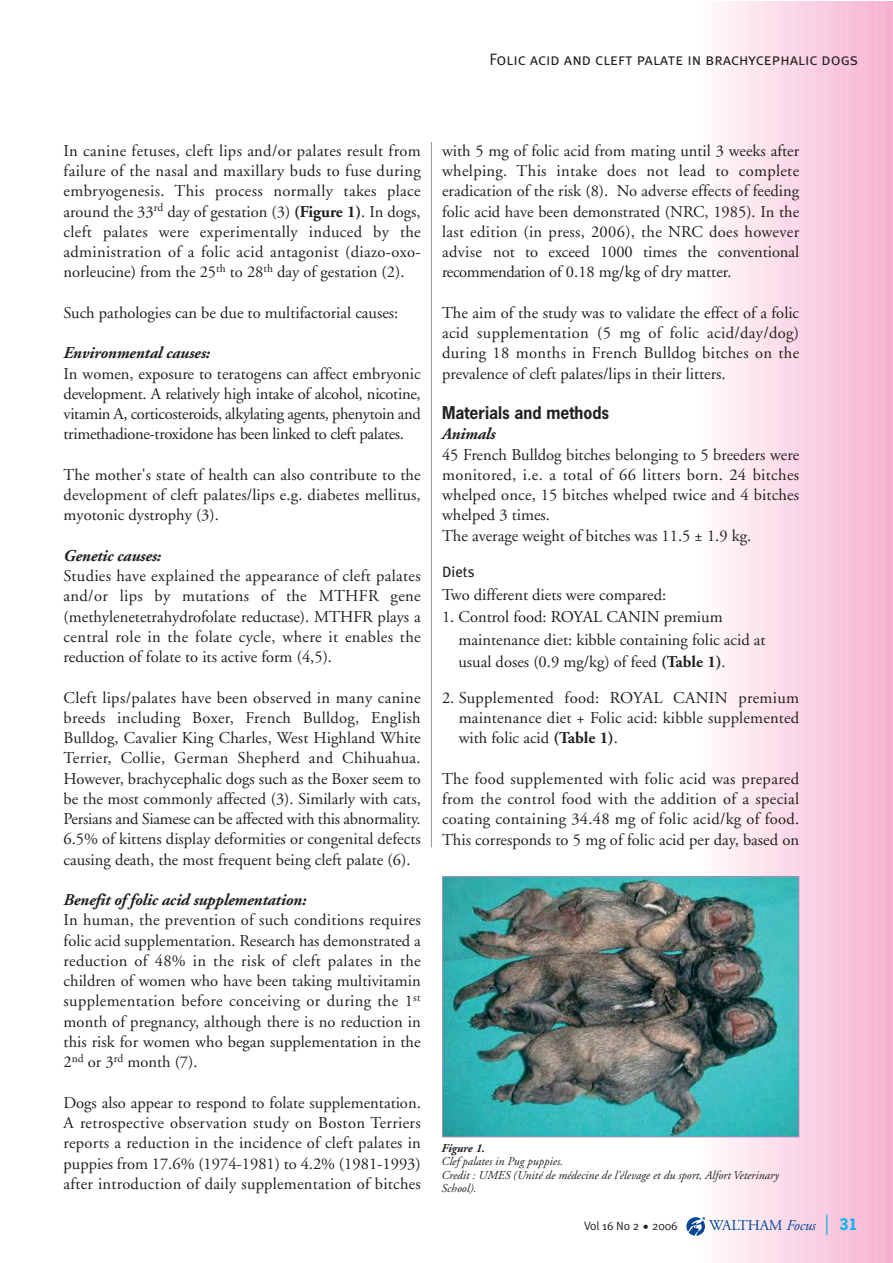
<style>
.page{position:relative;width:893px;height:1263px;background:#fff}
.page>*{position:absolute;margin:0;border:0;box-sizing:border-box;transform-origin:0 0}
.t1{font:16.5px/20.2px "Adobe Garamond";color:#231f20;text-align:justify}
.t2{font:italic 700 16.5px "Adobe Garamond";letter-spacing:-.01em;color:#231f20}
.t3{font:16.5px "Meta Plus Normal Caps";color:#231f20}
.t4{font:700 16.5px "News Gothic";color:#231f20;scale:.95 1}
.t5{font:15px "Adobe Garamond";letter-spacing:-.01em;color:#034694}
.t6{font:15px "Meta Plus";color:#231f20}
.t7{font:700 15px "News Gothic";color:#00b3f0}
.t8{font:italic 12px/13.5px "Adobe Garamond";color:#231f20}
.t9{font:12px "Meta Plus Normal";letter-spacing:-.01em;color:#231f20}
.t10{font:italic 700 12px "Adobe Garamond";color:#231f20}
.s1{font-weight:700}
.s2{font-style:italic}
</style>
<div class="page">
<div style="left:704px;top:1px;width:5px;height:1262px;background:#fffbfd"></div>
<div style="left:708px;top:1px;width:5px;height:1262px;background:#fef9fb"></div>
<div style="left:713px;top:1px;width:6px;height:1262px;background:#fef6fa"></div>
<div style="left:719px;top:1px;width:5px;height:1262px;background:#fef4f8"></div>
<div style="left:723px;top:1px;width:5px;height:1262px;background:#fef2f7"></div>
<div style="left:728px;top:1px;width:6px;height:1262px;background:#fdf0f6"></div>
<div style="left:734px;top:1px;width:5px;height:1262px;background:#fdeef4"></div>
<div style="left:738px;top:1px;width:5px;height:1262px;background:#fdecf4"></div>
<div style="left:742px;top:1px;width:5px;height:1262px;background:#fdebf3"></div>
<div style="left:747px;top:1px;width:6px;height:1262px;background:#fde8f1"></div>
<div style="left:753px;top:1px;width:5px;height:1262px;background:#fce6f0"></div>
<div style="left:757px;top:1px;width:5px;height:1262px;background:#fce5ef"></div>
<div style="left:761px;top:1px;width:5px;height:1262px;background:#fce3ee"></div>
<div style="left:766px;top:1px;width:5px;height:1262px;background:#fce1ec"></div>
<div style="left:770px;top:1px;width:5px;height:1262px;background:#fcdfec"></div>
<div style="left:774px;top:1px;width:5px;height:1262px;background:#fbdeeb"></div>
<div style="left:778px;top:1px;width:5px;height:1262px;background:#fbdcea"></div>
<div style="left:783px;top:1px;width:5px;height:1262px;background:#fbdae8"></div>
<div style="left:787px;top:1px;width:5px;height:1262px;background:#fbd8e7"></div>
<div style="left:791px;top:1px;width:5px;height:1262px;background:#fbd7e6"></div>
<div style="left:795px;top:1px;width:5px;height:1262px;background:#fad5e5"></div>
<svg style="left:798px;top:876px;width:2px;height:262px"></svg>
<div style="left:800px;top:1px;width:5px;height:1262px;background:#fad3e4"></div>
<div style="left:804px;top:1px;width:5px;height:1262px;background:#fad1e3"></div>
<div style="left:808px;top:1px;width:5px;height:1262px;background:#fad0e2"></div>
<div style="left:814px;top:1px;width:5px;height:1262px;background:#f9cde1"></div>
<div style="left:819px;top:1px;width:5px;height:1262px;background:#f9cbdf"></div>
<div style="left:823px;top:1px;width:5px;height:1262px;background:#f9cade"></div>
<div style="left:825px;top:1px;width:5px;height:1262px;background:#f9d0e2"></div>
<div style="left:829px;top:1px;width:5px;height:1262px;background:#f9cfe2"></div>
<div style="left:831px;top:1px;width:5px;height:1262px;background:#f9c6dc"></div>
<div style="left:836px;top:1px;width:5px;height:1262px;background:#f9c5db"></div>
<div style="left:840px;top:1px;width:5px;height:1262px;background:#f8c3da"></div>
<div style="left:844px;top:1px;width:5px;height:1262px;background:#f8cade"></div>
<div style="left:848px;top:1px;width:5px;height:1262px;background:#f8c8dd"></div>
<div style="left:850px;top:1px;width:5px;height:1262px;background:#f8bfd8"></div>
<div style="left:855px;top:1px;width:5px;height:1262px;background:#f8bdd7"></div>
<div style="left:859px;top:1px;width:5px;height:1262px;background:#f8c3db"></div>
<div style="left:863px;top:1px;width:5px;height:1262px;background:#f7c2d9"></div>
<div style="left:867px;top:1px;width:5px;height:1262px;background:#f7b8d4"></div>
<div style="left:872px;top:1px;width:5px;height:1262px;background:#f7b6d2"></div>
<div style="left:876px;top:1px;width:5px;height:1262px;background:#f7bcd6"></div>
<div style="left:878px;top:1px;width:5px;height:1262px;background:#f7b4d1"></div>
<div style="left:880px;top:1px;width:5px;height:1262px;background:#f8bcd6"></div>
<div style="left:884px;top:1px;width:5px;height:1262px;background:#f6b1cf"></div>
<hr style="left:889px;top:1px;width:3px;height:1262px;background:#f6afce">
<svg style="left:686px;top:1217px;width:19px;height:19px"></svg>
<svg style="left:826px;top:1214px;width:1px;height:21px"></svg>
<hr style="left:431px;top:142px;width:1px;height:705px;background:#939598">
<img style="left:444px;top:878px;width:353px;height:257px">
<div style="left:442px;top:876px;width:357px;height:261px;border:1px solid #b289be"></div>
<p class="t3" style="left:489px;top:50px;width:370px">Folic acid and cleft palate in brachycephalic dogs</p>
<p class="t1" style="left:64px;top:141px;width:359px">In canine fetuses, cleft lips and/or palates result from failure of the nasal and maxillary buds to fuse during embryogenesis. This process normally takes place around the 33<sup>rd</sup> day of gestation (3) <span class="s1">(Figure 1)</span>. In dogs, cleft palates were experimentally induced by the administration of a folic acid antagonist (diazo-oxo&shy;norleucine) from the 25<sup>th</sup> to 28<sup>th</sup> day of gestation (2).</p>
<p class="t1" style="left:64px;top:303px;width:336px">Such pathologies can be due to multifactorial causes:</p>
<p class="t2" style="left:64px;top:344px;width:148px">Environmental causes:</p>
<p class="t1" style="left:64px;top:364px;width:359px">In women, exposure to teratogens can affect embryonic development. A relatively high intake of alcohol, nicotine, vitamin A, corticosteroids, alkylating agents, phenytoin and trimethadione-troxidone has been linked to cleft palates.</p>
<p class="t1" style="left:64px;top:465px;width:359px">The mother's state of health can also contribute to the development of cleft palates/lips e.g. diabetes mellitus, myotonic dystrophy (3).</p>
<p class="t2" style="left:64px;top:547px;width:99px">Genetic causes:</p>
<p class="t1" style="left:64px;top:566px;width:359px">Studies have explained the appearance of cleft palates and/or lips by mutations of the MTHFR gene (methylenetetrahydrofolate reductase). MTHFR plays a central role in the folate cycle, where it enables the reduction of folate to its active form (4,5).</p>
<p class="t1" style="left:64px;top:688px;width:359px">Cleft lips/palates have been observed in many canine breeds including Boxer, French Bulldog, English Bulldog, Cavalier King Charles, West Highland White Terrier, Collie, German Shepherd and Chihuahua.<br>However, brachycephalic dogs such as the Boxer seem to be the most commonly affected (3). Similarly with cats, Persians and Siamese can be affected with this abnormality.<br>6.5% of kittens display deformities or congenital defects causing death, the most frequent being cleft palate (6).</p>
<p class="t2" style="left:64px;top:891px;width:244px">Benefit of folic acid supplementation:</p>
<p class="t1" style="left:64px;top:910px;width:359px">In human, the prevention of such conditions requires folic acid supplementation. Research has demonstrated a reduction of 48% in the risk of cleft palates in the children of women who have been taking multivitamin supplementation before conceiving or during the 1<sup>st </sup>month of pregnancy, although there is no reduction in this risk for women who began supplementation in the 2<sup>nd</sup> or 3<sup>rd</sup> month (7).</p>
<p class="t1" style="left:64px;top:1093px;width:359px">Dogs also appear to respond to folate supplementation.<br>A retrospective observation study on Boston Terriers reports a reduction in the incidence of cleft palates in puppies from 17.6% (1974-1981) to 4.2% (1981-1993) after introduction of daily supplementation of bitches</p>
<p class="t1" style="left:442px;top:141px;width:359px">with 5 mg of folic acid from mating until 3 weeks after whelping. This intake does not lead to complete eradication of the risk (8). No adverse effects of feeding folic acid have been demonstrated (NRC, 1985). In the last edition (in press, 2006), the NRC does however advise not to exceed 1000 times the conventional recommendation of 0.18 mg/kg of dry matter.</p>
<p class="t1" style="left:442px;top:303px;width:359px">The aim of the study was to validate the effect of a folic acid supplementation (5 mg of folic acid/day/dog) during 18 months in French Bulldog bitches on the prevalence of cleft palates/lips in their litters.</p>
<p class="t4" style="left:442px;top:402px;width:177px">Materials and methods</p>
<p class="t2" style="left:442px;top:425px;width:55px">Animals</p>
<p class="t1" style="left:442px;top:445px;width:359px;text-align:left">45 French Bulldog bitches belonging to 5 breeders were monitored, i.e. a total of 66 litters born. 24 bitches whelped once, 15 bitches whelped twice and 4 bitches whelped 3 times.<br>The average weight of bitches was 11.5 ± 1.9 kg.</p>
<p class="t6" style="left:442px;top:563px;width:34px">Diets</p>
<p class="t1" style="left:442px;top:585px;width:226px">Two different diets were compared:</p>
<p class="t1" style="left:458px;top:606px;width:309px;line-height:22.5px;text-align:left;text-indent:-16px">1. Control food: ROYAL CANIN premium maintenance diet: kibble containing folic acid at usual doses (0.9 mg/kg) of feed <span class="s1">(Table 1)</span>.</p>
<p class="t1" style="left:459px;top:688px;width:342px;text-indent:-17px">2. Supplemented food: ROYAL CANIN premium maintenance diet + Folic acid: kibble supplemented with folic acid <span class="s1">(Table 1)</span>.</p>
<p class="t1" style="left:442px;top:769px;width:359px">The food supplemented with folic acid was prepared from the control food with the addition of a special coating containing 34.48 mg of folic acid/kg of food.<br>This corresponds to 5 mg of folic acid per day, based on</p>
<p class="t10" style="left:442px;top:1141px;width:45px">Figure 1.</p>
<p class="t8" style="left:442px;top:1155px;width:339px">Clef palates in Pug puppies.<br>Credit : UMES (Unité de médecine de l’élevage et du sport, Alfort Veterinary<br>School).</p>
<p class="t9" style="left:584px;top:1218px;width:95px">Vol 16 No 2 • 2006</p>
<p class="t5" style="left:709px;top:1217px;width:108px">WALTHAM <span class="s2">Focus</span></p>
<p class="t7" style="left:839px;top:1214px;width:20px">31</p>
</div>
